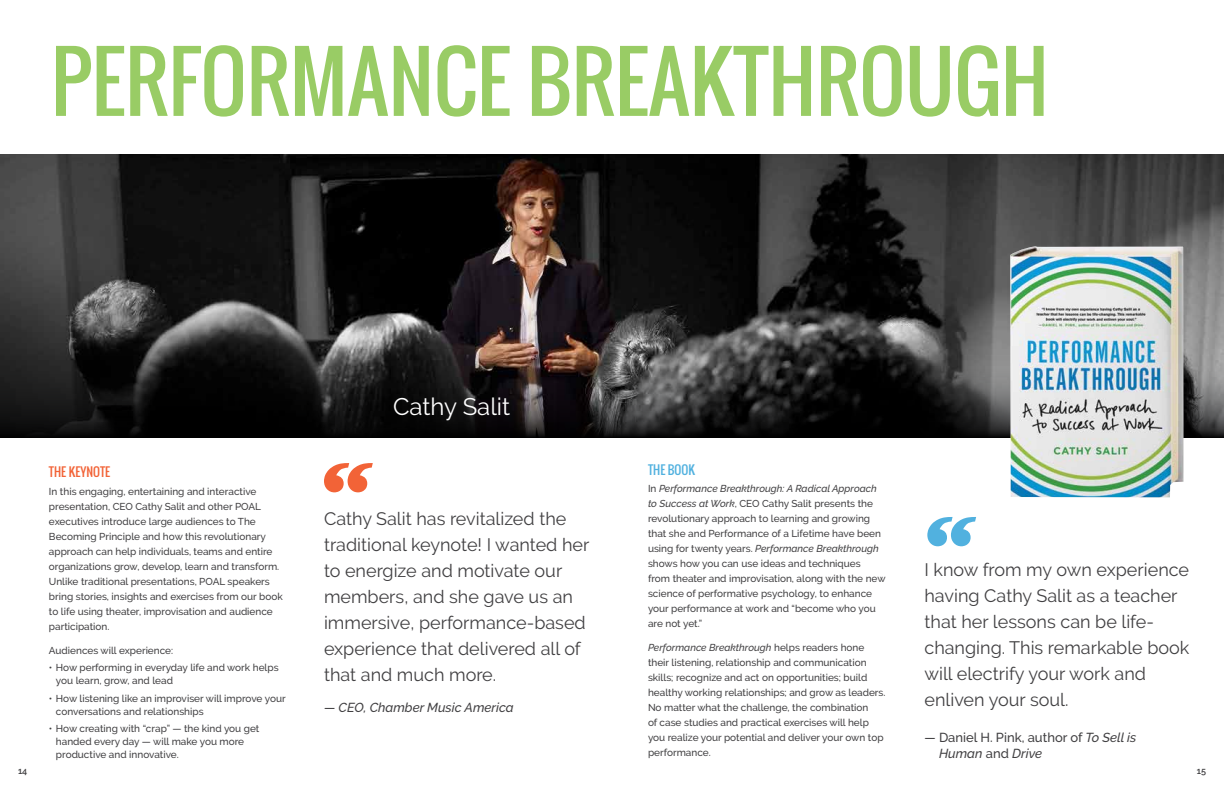
<style>
.page{position:relative;width:1224px;height:792px;background:#fff}
.page>*{position:absolute;margin:0;border:0;box-sizing:border-box;transform-origin:0 0}
.t1{font:80px "Oswald";color:#99cc65}
.t2{font:24px "Raleway";color:#fff}
.t3{font:18px/26px "Raleway";color:#414042}
.t4{font:500 13px/16px "Raleway";color:#414042}
.t5{font:italic 500 13px "Raleway";color:#414042}
.t6{font:12px "Oswald";color:#f26337}
.t7{font:12px "Oswald";color:#51b1df}
.t8{font:500 10px/15px "Raleway";color:#414042}
.t9{font:600 9px "Raleway";color:#414042}
.s1{font-style:italic}
</style>
<div class="page">
<img style="left:0;top:154px;width:1224px;height:201px">
<svg style="left:927px;top:517px;width:49px;height:29px"></svg>
<svg style="left:324px;top:463px;width:49px;height:29px"></svg>
<svg style="left:0;top:355px;width:1224px;height:82px;background:#211f1f"></svg>
<img style="left:1009px;top:246px;width:175px;height:251px">
<h1 class="t1" style="left:51px;top:21px;width:999px">PERFORMANCE BREAKTHROUGH</h1>
<p class="t6" style="left:49px;top:463px;width:63px">THE KEYNOTE</p>
<p class="t8" style="left:49px;top:484px;width:235px">In this engaging, entertaining and interactive presentation, CEO Cathy Salit and other POAL executives introduce large audiences to The Becoming Principle and how this revolutionary approach can help individuals, teams and entire organizations grow, develop, learn and transform.<br>Unlike traditional presentations, POAL speakers bring stories, insights and exercises from our book to life using theater, improvisation and audience participation.</p>
<p class="t8" style="left:49px;top:643px;width:126px">Audiences will experience:</p>
<p class="t8" style="left:56px;top:661px;width:224px;line-height:13px;text-indent:-7px">• How performing in everyday life and work helps you learn, grow, and lead</p>
<p class="t8" style="left:56px;top:692px;width:231px;line-height:13px;text-indent:-7px">• How listening like an improviser will improve your conversations and relationships</p>
<p class="t8" style="left:56px;top:722px;width:205px;line-height:13px;text-indent:-7px">• How creating with “crap” — the kind you get handed every day — will make you more productive and innovative.</p>
<h2 class="t2" style="left:393px;top:393px;width:119px">Cathy Salit</h2>
<h3 class="t3" style="left:324px;top:505px;width:267px">Cathy Salit has revitalized the traditional keynote! I wanted her to energize and motivate our members, and she gave us an immersive, performance-based experience that delivered all of that and much more.</h3>
<h3 class="t5" style="left:324px;top:700px;width:191px">— CEO, Chamber Music America</h3>
<p class="t7" style="left:648px;top:461px;width:48px">THE BOOK</p>
<p class="t8" style="left:648px;top:481px;width:239px">In <span class="s1">Performance Breakthrough: A Radical Approach to Success at Work</span>, CEO Cathy Salit presents the revolutionary approach to learning and growing that she and Performance of a Lifetime have been using for twenty years. <span class="s1">Performance Breakthrough </span>shows how you can use ideas and techniques<br>from theater and improvisation, along with the new science of performative psychology, to enhance your performance at work and “become who you are not yet.”</p>
<p class="t8" style="left:648px;top:640px;width:239px"><span class="s1">Performance Breakthrough</span> helps readers hone their listening, relationship and communication skills; recognize and act on opportunities; build healthy working relationships; and grow as leaders.<br>No matter what the challenge, the combination<br>of case studies and practical exercises will help you realize your potential and deliver your own top performance.</p>
<h3 class="t3" style="left:924px;top:557px;width:266px">I know from my own experience having Cathy Salit as a teacher that her lessons can be life&shy;changing. This remarkable book will electrify your work and enliven your soul.</h3>
<h3 class="t4" style="left:939px;top:730px;width:199px;text-indent:-15px"><span class="s1">—</span> Daniel H. Pink, author of <span class="s1">To Sell is<br>Human</span> and <span class="s1">Drive</span></h3>
<p class="t9" style="left:18px;top:766px;width:11px">14</p>
<p class="t9" style="left:1197px;top:766px;width:11px">15</p>
</div>
